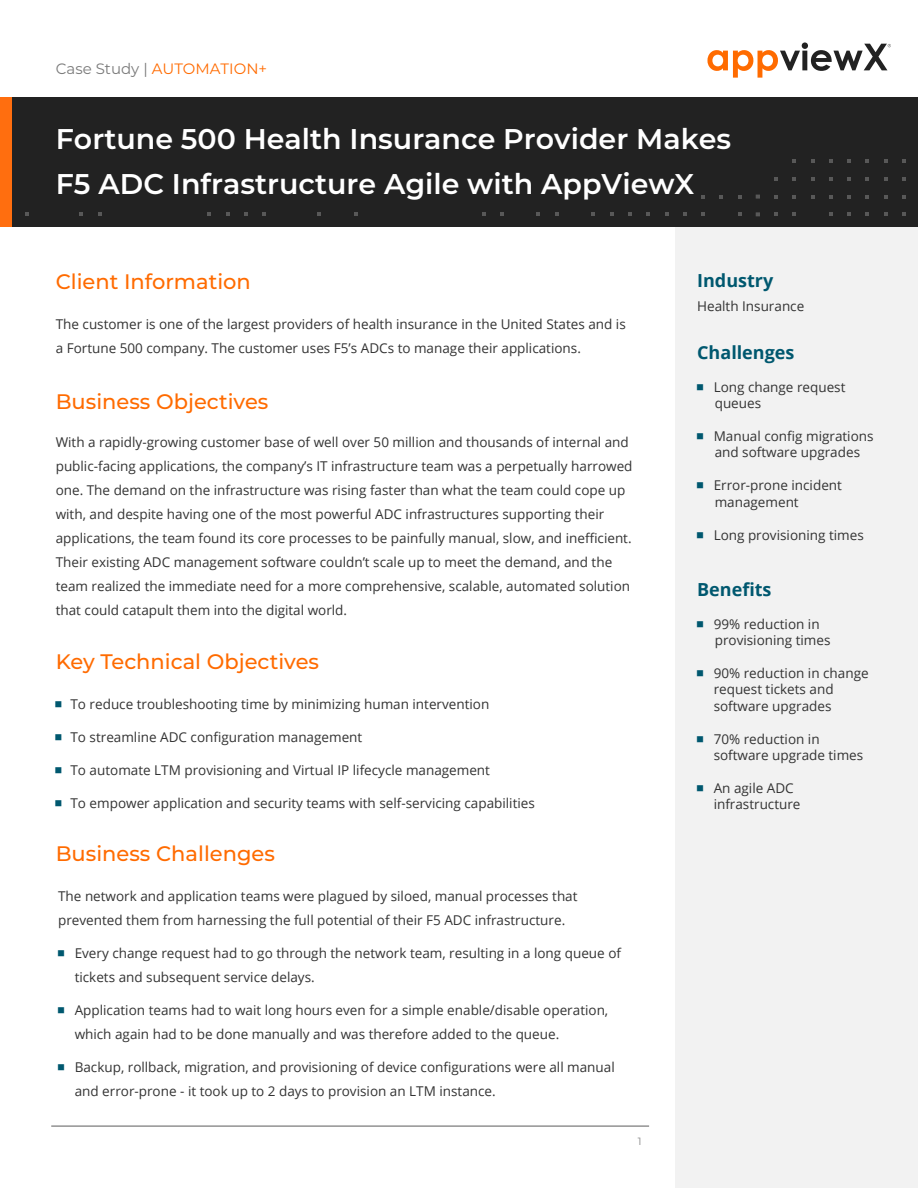
<style>
.page{position:relative;width:918px;height:1188px;background:#fff}
.page>*{position:absolute;margin:0;border:0;box-sizing:border-box;transform-origin:0 0}
.t1{font:600 28.5px/45px "Montserrat";color:#fff}
.t2{font:500 21px "Montserrat";color:#ff6b00}
.t3{font:700 18px "Open Sans";color:#00586f}
.t4{font:15px "Montserrat";color:#ff6b00}
.t5{font:13.5px/24px "Open Sans";color:#333}
.t6{font:10.5px "Montserrat";color:#858585}
.s1{color:#7a7a7a}
</style>
<div class="page">
<hr style="left:51px;top:1126px;width:598px;height:1px;background:#5c5c5c">
<div style="left:675px;top:223px;width:243px;height:965px;background:#f2f2f2"></div>
<div style="left:0;top:97px;width:918px;height:130px;background:#222"></div>
<div style="left:0;top:97px;width:12px;height:130px;background:#ff6e0f"></div>
<svg style="left:25px;top:212px;width:4px;height:4px"></svg>
<svg style="left:79px;top:212px;width:4px;height:4px"></svg>
<svg style="left:98px;top:212px;width:4px;height:4px"></svg>
<svg style="left:207px;top:212px;width:4px;height:4px"></svg>
<svg style="left:226px;top:212px;width:4px;height:4px"></svg>
<svg style="left:244px;top:212px;width:4px;height:4px"></svg>
<svg style="left:262px;top:212px;width:4px;height:4px"></svg>
<svg style="left:317px;top:212px;width:4px;height:4px"></svg>
<svg style="left:354px;top:212px;width:4px;height:4px"></svg>
<svg style="left:701px;top:195px;width:4px;height:4px"></svg>
<svg style="left:719px;top:195px;width:4px;height:4px"></svg>
<svg style="left:738px;top:195px;width:4px;height:4px"></svg>
<svg style="left:482px;top:212px;width:4px;height:4px"></svg>
<svg style="left:500px;top:212px;width:4px;height:4px"></svg>
<svg style="left:536px;top:212px;width:4px;height:4px"></svg>
<svg style="left:555px;top:212px;width:4px;height:4px"></svg>
<svg style="left:591px;top:212px;width:4px;height:4px"></svg>
<svg style="left:610px;top:212px;width:4px;height:4px"></svg>
<svg style="left:628px;top:212px;width:4px;height:4px"></svg>
<svg style="left:646px;top:212px;width:4px;height:4px"></svg>
<svg style="left:665px;top:212px;width:4px;height:4px"></svg>
<svg style="left:683px;top:212px;width:4px;height:4px"></svg>
<svg style="left:701px;top:212px;width:4px;height:4px"></svg>
<svg style="left:738px;top:212px;width:4px;height:4px"></svg>
<svg style="left:792px;top:159px;width:4px;height:4px"></svg>
<svg style="left:811px;top:159px;width:4px;height:4px"></svg>
<svg style="left:829px;top:159px;width:4px;height:4px"></svg>
<svg style="left:847px;top:159px;width:4px;height:4px"></svg>
<svg style="left:865px;top:159px;width:4px;height:4px"></svg>
<svg style="left:884px;top:159px;width:4px;height:4px"></svg>
<svg style="left:902px;top:159px;width:4px;height:4px"></svg>
<svg style="left:774px;top:177px;width:4px;height:4px"></svg>
<svg style="left:792px;top:177px;width:4px;height:4px"></svg>
<svg style="left:811px;top:177px;width:4px;height:4px"></svg>
<svg style="left:829px;top:177px;width:4px;height:4px"></svg>
<svg style="left:847px;top:177px;width:4px;height:4px"></svg>
<svg style="left:865px;top:177px;width:4px;height:4px"></svg>
<svg style="left:884px;top:177px;width:4px;height:4px"></svg>
<svg style="left:902px;top:177px;width:4px;height:4px"></svg>
<svg style="left:756px;top:195px;width:4px;height:4px"></svg>
<svg style="left:774px;top:195px;width:4px;height:4px"></svg>
<svg style="left:792px;top:195px;width:4px;height:4px"></svg>
<svg style="left:811px;top:195px;width:4px;height:4px"></svg>
<svg style="left:829px;top:195px;width:4px;height:4px"></svg>
<svg style="left:847px;top:195px;width:4px;height:4px"></svg>
<svg style="left:865px;top:195px;width:4px;height:4px"></svg>
<svg style="left:884px;top:195px;width:4px;height:4px"></svg>
<svg style="left:902px;top:195px;width:4px;height:4px"></svg>
<svg style="left:756px;top:212px;width:4px;height:4px"></svg>
<svg style="left:774px;top:212px;width:4px;height:4px"></svg>
<svg style="left:792px;top:212px;width:4px;height:4px"></svg>
<svg style="left:829px;top:212px;width:4px;height:4px"></svg>
<svg style="left:847px;top:212px;width:4px;height:4px"></svg>
<svg style="left:865px;top:212px;width:4px;height:4px"></svg>
<svg style="left:884px;top:212px;width:4px;height:4px"></svg>
<svg style="left:902px;top:212px;width:4px;height:4px"></svg>
<svg style="left:707px;top:42px;width:184px;height:36px"></svg>
<p class="t4" style="left:56px;top:58px;width:213px"><span class="s1">Case Study |</span> AUTOMATION+</p>
<h1 class="t1" style="left:56px;top:115px;width:677px">Fortune 500 Health Insurance Provider Makes<br>F5 ADC Infrastructure Agile with AppViewX</h1>
<h2 class="t2" style="left:56px;top:267px;width:197px">Client Information</h2>
<h3 class="t3" style="left:697px;top:268px;width:78px">Industry</h3>
<p class="t5" style="left:697px;top:294px;width:109px">Health Insurance</p>
<h3 class="t3" style="left:697px;top:340px;width:99px">Challenges</h3>
<p class="t5" style="left:714px;top:379px;width:133px;line-height:16.2px">Long change request queues</p>
<p class="t5" style="left:714px;top:428px;width:161px;line-height:16.2px">Manual config migrations and software upgrades</p>
<p class="t5" style="left:714px;top:477px;width:130px;line-height:16.2px">Error-prone incident management</p>
<p class="t5" style="left:714px;top:522px;width:152px">Long provisioning times</p>
<h3 class="t3" style="left:697px;top:577px;width:76px">Benefits</h3>
<p class="t5" style="left:714px;top:616px;width:118px;line-height:16.2px">99% reduction in provisioning times</p>
<p class="t5" style="left:714px;top:665px;width:156px;line-height:16.2px">90% reduction in change request tickets and software upgrades</p>
<p class="t5" style="left:714px;top:730px;width:151px;line-height:16.2px">70% reduction in software upgrade times</p>
<p class="t5" style="left:714px;top:780px;width:88px;line-height:16.2px">An agile ADC infrastructure</p>
<p class="t5" style="left:56px;top:312px;width:572px">The customer is one of the largest providers of health insurance in the United States and is a Fortune 500 company. The customer uses F5’s ADCs to manage their applications.</p>
<h2 class="t2" style="left:56px;top:387px;width:214px">Business Objectives</h2>
<p class="t5" style="left:56px;top:430px;width:578px">With a rapidly-growing customer base of well over 50 million and thousands of internal and public-facing applications, the company’s IT infrastructure team was a perpetually harrowed one. The demand on the infrastructure was rising faster than what the team could cope up with, and despite having one of the most powerful ADC infrastructures supporting their applications, the team found its core processes to be painfully manual, slow, and inefficient.<br>Their existing ADC management software couldn’t scale up to meet the demand, and the team realized the immediate need for a more comprehensive, scalable, automated solution that could catapult them into the digital world.</p>
<h2 class="t2" style="left:56px;top:647px;width:265px">Key Technical Objectives</h2>
<p class="t5" style="left:71px;top:691px;width:420px">To reduce troubleshooting time by minimizing human intervention</p>
<p class="t5" style="left:71px;top:724px;width:293px">To streamline ADC configuration management</p>
<p class="t5" style="left:71px;top:757px;width:421px">To automate LTM provisioning and Virtual IP lifecycle management</p>
<p class="t5" style="left:71px;top:790px;width:466px">To empower application and security teams with self-servicing capabilities</p>
<h2 class="t2" style="left:56px;top:839px;width:221px">Business Challenges</h2>
<p class="t5" style="left:58px;top:883px;width:521px">The network and application teams were plagued by siloed, manual processes that prevented them from harnessing the full potential of their F5 ADC infrastructure.</p>
<p class="t5" style="left:75px;top:940px;width:548px">Every change request had to go through the network team, resulting in a long queue of tickets and subsequent service delays.</p>
<p class="t5" style="left:75px;top:997px;width:535px">Application teams had to wait long hours even for a simple enable/disable operation, which again had to be done manually and was therefore added to the queue.</p>
<p class="t5" style="left:75px;top:1054px;width:542px">Backup, rollback, migration, and provisioning of device configurations were all manual and error-prone - it took up to 2 days to provision an LTM instance.</p>
<p class="t6" style="left:638px;top:1134px;width:5px">1</p>
</div>
